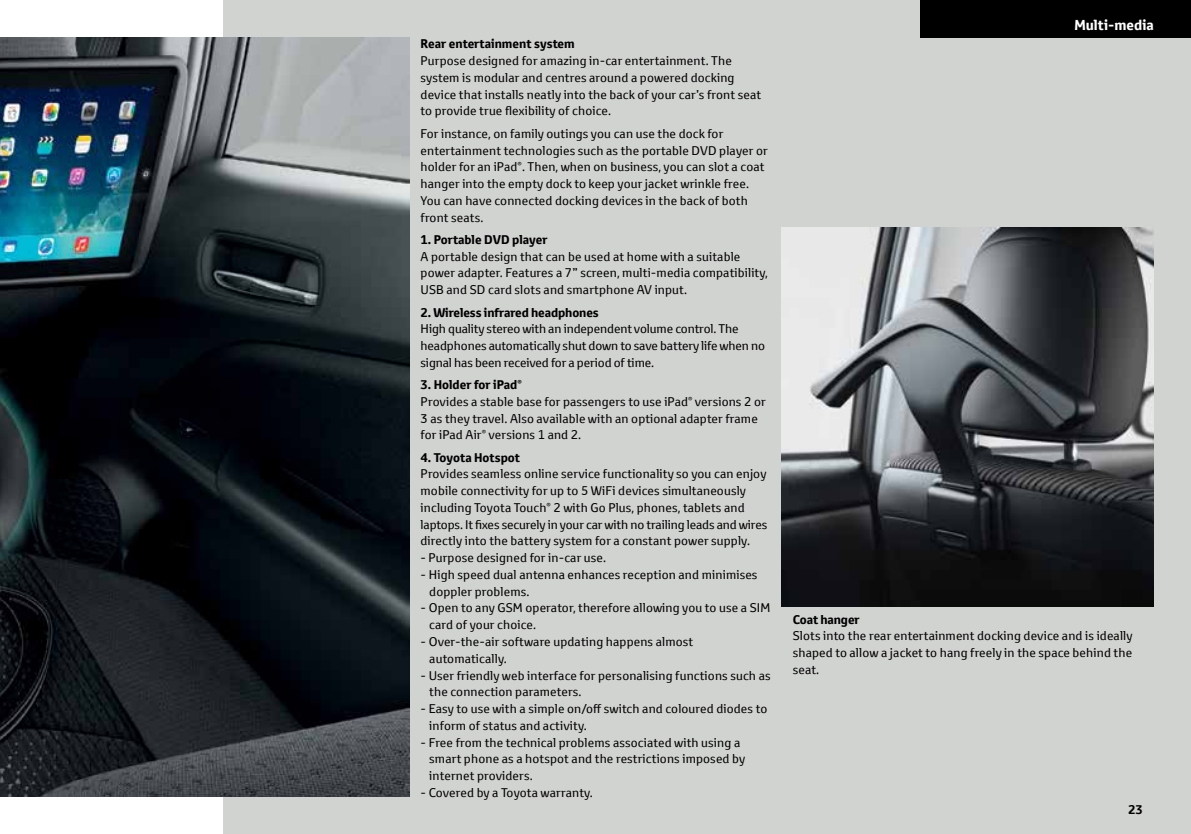
<style>
.page{position:relative;width:1191px;height:834px;background:#fff}
.page>*{position:absolute;margin:0;border:0;box-sizing:border-box;transform-origin:0 0}
.t1{font:700 14px "Toyota Text";color:#fff}
.t2{font:12.25px/16.8px "Toyota Text";letter-spacing:.01em;color:#000}
.t3{font:12.25px/16.8px "Toyota Text";letter-spacing:-.01em;color:#000}
.t4{font:700 12.25px "Toyota Text";color:#000}
.s1{font-weight:700}
</style>
<div class="page">
<div style="left:223px;top:0;width:968px;height:833px;background:#d1d3d0"></div>
<div style="left:920px;top:0;width:271px;height:37px;background:#000"></div>
<img style="left:0;top:37px;width:409px;height:759px">
<img style="left:781px;top:227px;width:372px;height:379px">
<p class="t4" style="left:420px;top:36px;width:156px">Rear entertainment system</p>
<p class="t2" style="left:420px;top:52px;width:342px">Purpose designed for amazing in-car entertainment. The system is modular and centres around a powered docking device that installs neatly into the back of your car’s front seat to provide true flexibility of choice.</p>
<p class="t2" style="left:420px;top:125px;width:349px">For instance, on family outings you can use the dock for entertainment technologies such as the portable DVD player or holder for an iPad<sup>®</sup>. Then, when on business, you can slot a coat hanger into the empty dock to keep your jacket wrinkle free.<br>You can have connected docking devices in the back of both front seats.</p>
<p class="t4" style="left:420px;top:231px;width:129px">1. Portable DVD player</p>
<p class="t2" style="left:420px;top:247px;width:349px">A portable design that can be used at home with a suitable power adapter. Features a 7” screen, multi-media compatibility,<br>USB and SD card slots and smartphone AV input.</p>
<p class="t4" style="left:420px;top:304px;width:180px">2. Wireless infrared headphones</p>
<p class="t3" style="left:420px;top:320px;width:346px">High quality stereo with an independent volume control. The headphones automatically shut down to save battery life when no signal has been received for a period of time.</p>
<p class="t2" style="left:420px;top:376px;width:347px"><span class="s1">3. Holder for iPad</span><sup>®<br></sup>Provides a stable base for passengers to use iPad<sup>®</sup> versions 2 or 3 as they travel. Also available with an optional adapter frame for iPad Air<sup>®</sup> versions 1 and 2.</p>
<p class="t4" style="left:420px;top:449px;width:101px">4. Toyota Hotspot</p>
<p class="t2" style="left:420px;top:465px;width:348px">Provides seamless online service functionality so you can enjoy mobile connectivity for up to 5 WiFi devices simultaneously including Toyota Touch<sup>®</sup> 2 with Go Plus, phones, tablets and laptops. It fixes securely in your car with no trailing leads and wires directly into the battery system for a constant power supply.</p>
<p class="t2" style="left:420px;top:549px;width:187px">- Purpose designed for in-car use.</p>
<p class="t2" style="left:429px;top:566px;width:330px;text-indent:-9px">- High speed dual antenna enhances reception and minimises doppler problems.</p>
<p class="t2" style="left:429px;top:599px;width:342px;text-indent:-9px">- Open to any GSM operator, therefore allowing you to use a SIM card of your choice.</p>
<p class="t2" style="left:429px;top:633px;width:265px;text-indent:-9px">- Over-the-air software updating happens almost automatically.</p>
<p class="t2" style="left:429px;top:666px;width:343px;text-indent:-9px">- User friendly web interface for personalising functions such as the connection parameters.</p>
<p class="t2" style="left:429px;top:700px;width:339px;text-indent:-9px">- Easy to use with a simple on/off switch and coloured diodes to inform of status and activity.</p>
<p class="t2" style="left:429px;top:733px;width:317px;text-indent:-9px">- Free from the technical problems associated with using a smart phone as a hotspot and the restrictions imposed by internet providers.</p>
<p class="t2" style="left:420px;top:783px;width:174px">- Covered by a Toyota warranty.</p>
<p class="t1" style="left:1074px;top:15px;width:81px">Multi-media</p>
<p class="t4" style="left:792px;top:611px;width:69px">Coat hanger</p>
<p class="t2" style="left:792px;top:627px;width:341px;text-align:justify">Slots into the rear entertainment docking device and is ideally shaped to allow a jacket to hang freely in the space behind the seat.</p>
<p class="t4" style="left:1128px;top:800px;width:16px">23</p>
</div>
